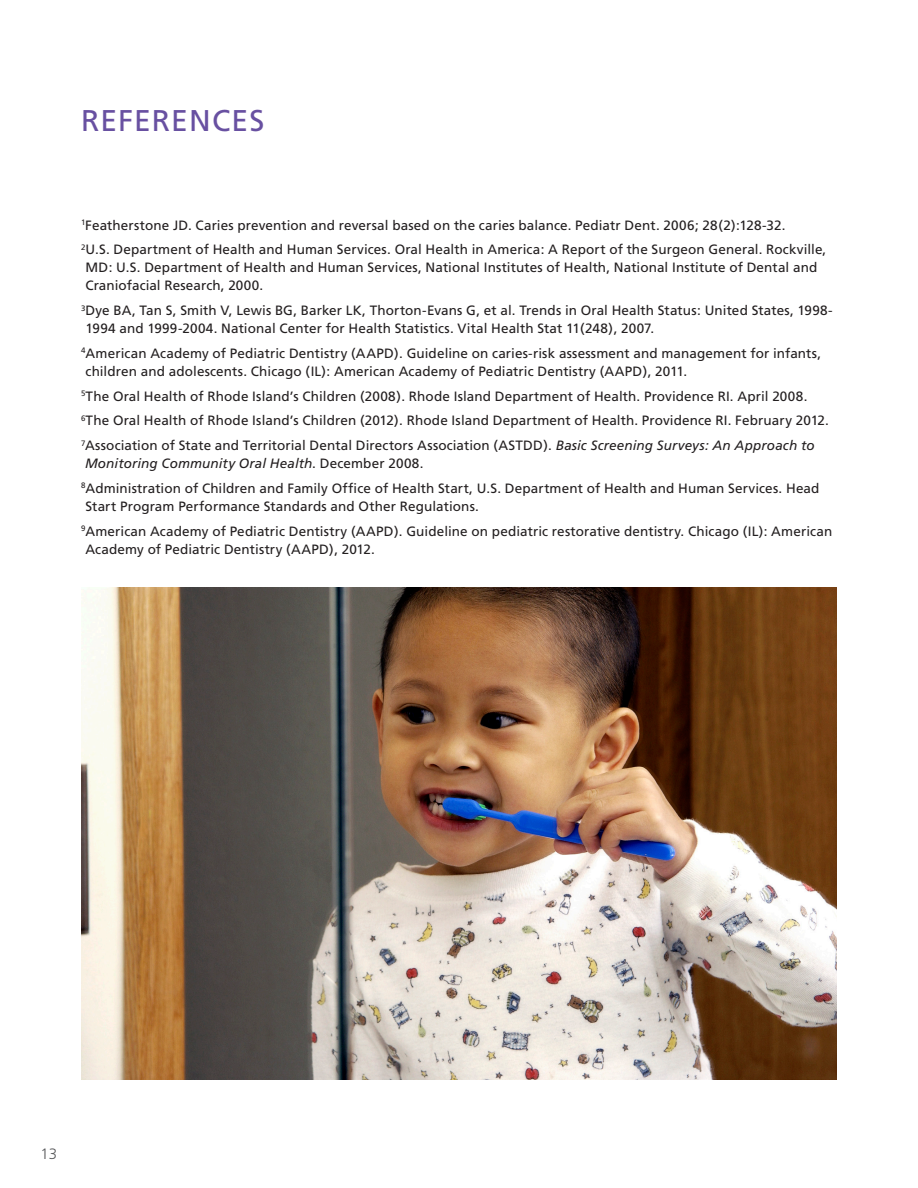
<style>
.page{position:relative;width:918px;height:1188px;background:#fff}
.page>*{position:absolute;margin:0;border:0;box-sizing:border-box;transform-origin:0 0}
.Headings{font:30px "Frutiger";letter-spacing:.035em;color:#6850a1}
.t1{font:300 15px "Frutiger";color:#57585a}
.t2{font:13.5px/18px "Frutiger";letter-spacing:.005em;color:#231f20}
.s1{font-style:italic}
</style>
<div class="page">
<img style="left:81px;top:587px;width:756px;height:493px">
<p class="Headings" style="left:81px;top:102px;width:185px">REFERENCES</p>
<p class="t2" style="left:81px;top:216px;width:706px"><sup>1</sup>Featherstone JD. Caries prevention and reversal based on the caries balance. Pediatr Dent. 2006; 28(2):128-32.</p>
<p class="t2" style="left:85px;top:241px;width:742px;text-indent:-4px"><sup>2</sup>U.S. Department of Health and Human Services. Oral Health in America: A Report of the Surgeon General. Rockville,<br>MD: U.S. Department of Health and Human Services, National Institutes of Health, National Institute of Dental and<br>Craniofacial Research, 2000.</p>
<p class="t2" style="left:86px;top:301px;width:749px;text-indent:-5px"><sup>3</sup>Dye BA, Tan S, Smith V, Lewis BG, Barker LK, Thorton-Evans G, et al. Trends in Oral Health Status: United States, 1998-<br>1994 and 1999-2004. National Center for Health Statistics. Vital Health Stat 11(248), 2007.</p>
<p class="t2" style="left:86px;top:344px;width:737px;text-indent:-5px"><sup>4</sup>American Academy of Pediatric Dentistry (AAPD). Guideline on caries-risk assessment and management for infants, children and adolescents. Chicago (IL): American Academy of Pediatric Dentistry (AAPD), 2011.</p>
<p class="t2" style="left:81px;top:387px;width:728px"><sup>5</sup>The Oral Health of Rhode Island’s Children (2008). Rhode Island Department of Health. Providence RI. April 2008.</p>
<p class="t2" style="left:81px;top:412px;width:749px"><sup>6</sup>The Oral Health of Rhode Island’s Children (2012). Rhode Island Department of Health. Providence RI. February 2012.</p>
<p class="t2" style="left:81px;top:436px;width:735px"><sup>7</sup>Association of State and Territorial Dental Directors Association (ASTDD). <span class="s1">Basic Screening Surveys: An Approach to<br>Monitoring Community Oral Health</span>. December 2008.</p>
<p class="t2" style="left:86px;top:479px;width:735px;text-indent:-5px"><sup>8</sup>Administration of Children and Family Office of Health Start, U.S. Department of Health and Human Services. Head<br>Start Program Performance Standards and Other Regulations.</p>
<p class="t2" style="left:85px;top:522px;width:748px;text-indent:-4px"><sup>9</sup>American Academy of Pediatric Dentistry (AAPD). Guideline on pediatric restorative dentistry. Chicago (IL): American<br>Academy of Pediatric Dentistry (AAPD), 2012.</p>
<p class="t1" style="left:40px;top:1145px;width:18px">13</p>
</div>
